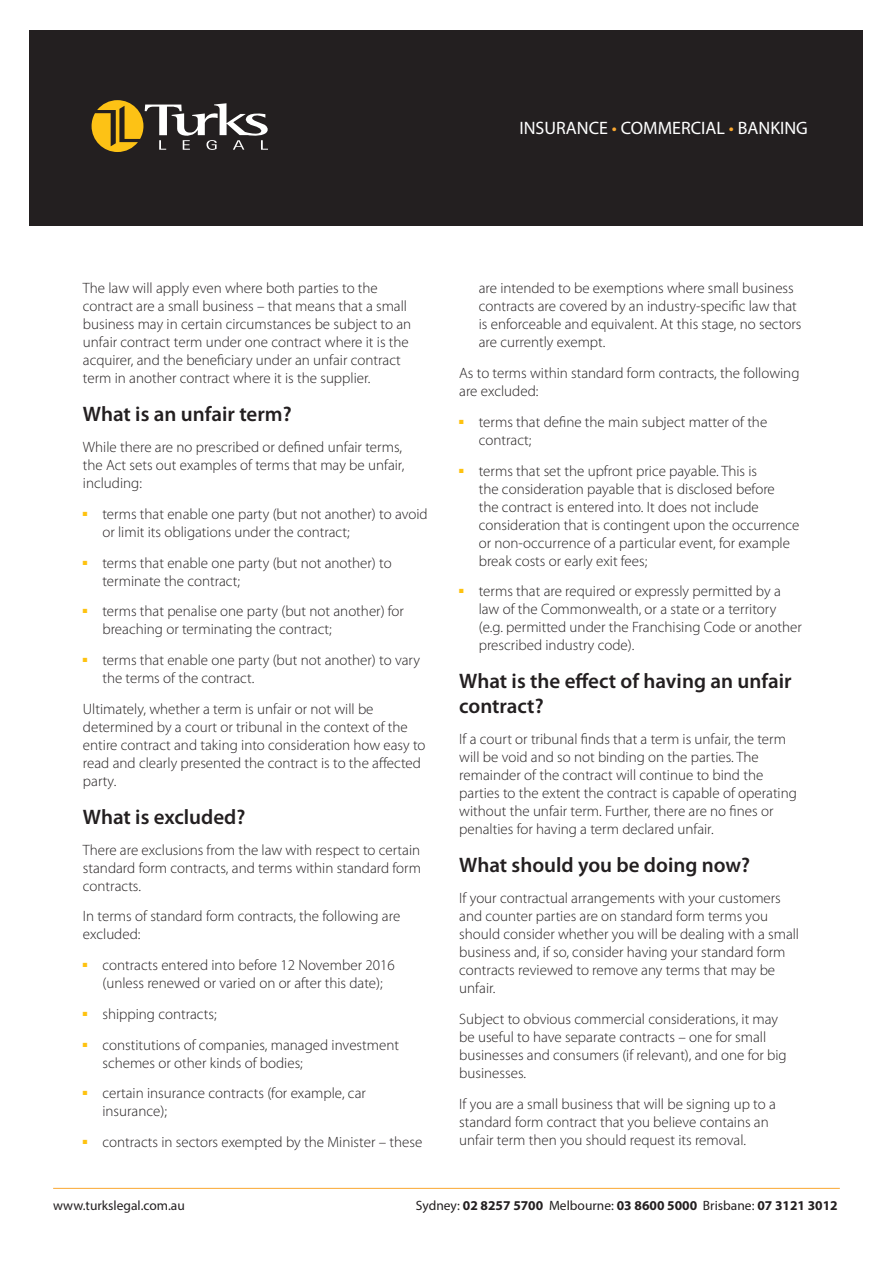
<style>
.page{position:relative;width:893px;height:1263px;background:#fff}
.page>*{position:absolute;margin:0;border:0;box-sizing:border-box;transform-origin:0 0}
.t1{font:600 21px/25.2px "Myriad Pro";color:#231f20}
.t2{font:18px "Myriad Pro";color:#fff}
.t3{font:300 15px/18px "Myriad Pro";color:#231f20}
.t4{font:700 13.5px "Myriad Pro";color:#231f20}
.t5{font:13.5px "Myriad Pro";color:#231f20}
.s1{color:#faa831}
.s2{font-weight:400}
</style>
<div class="page">
<hr style="left:53px;top:1188px;width:787px;height:1px;background:#faa831">
<div style="left:30px;top:30px;width:833px;height:195px;background:#231f20"></div>
<svg style="left:92px;top:100px;width:176px;height:52px"></svg>
<p class="t2" style="left:519px;top:116px;width:290px">INSURANCE <span class="s1">•</span> COMMERCIAL <span class="s1">•</span> BANKING</p>
<p class="t3" style="left:83px;top:279px;width:330px">The law will apply even where both parties to the contract are a small business – that means that a small business may in certain circumstances be subject to an unfair contract term under one contract where it is the acquirer, and the beneficiary under an unfair contract term in another contract where it is the supplier.</p>
<p class="t1" style="left:83px;top:401px;width:210px">What is an unfair term?</p>
<p class="t3" style="left:83px;top:438px;width:323px">While there are no prescribed or defined unfair terms, the Act sets out examples of terms that may be unfair, including:</p>
<p class="t3" style="left:102px;top:505px;width:327px;text-indent:-19px"><sup>■</sup> terms that enable one party (but not another) to avoid or limit its obligations under the contract;</p>
<p class="t3" style="left:102px;top:553px;width:291px;text-indent:-19px"><sup>■</sup> terms that enable one party (but not another) to terminate the contract;</p>
<p class="t3" style="left:102px;top:602px;width:303px;text-indent:-19px"><sup>■</sup> terms that penalise one party (but not another) for breaching or terminating the contract;</p>
<p class="t3" style="left:102px;top:651px;width:319px;text-indent:-19px"><sup>■</sup> terms that enable one party (but not another) to vary the terms of the contract.</p>
<p class="t3" style="left:83px;top:700px;width:344px">Ultimately, whether a term is unfair or not will be determined by a court or tribunal in the context of the entire contract and taking into consideration how easy to read and clearly presented the contract is to the affected party.</p>
<p class="t1" style="left:83px;top:803px;width:164px">What is excluded?</p>
<p class="t3" style="left:83px;top:840px;width:340px;text-align:justify">There are exclusions from the law with respect to certain standard form contracts, and terms within standard form contracts.</p>
<p class="t3" style="left:83px;top:907px;width:319px">In terms of standard form contracts, the following are excluded:</p>
<p class="t3" style="left:83px;top:956px;width:313px;text-align:center"><sup>■</sup> contracts entered into before 12 November 2016 (unless renewed or varied on or after this date);</p>
<p class="t3" style="left:83px;top:1005px;width:135px"><sup>■</sup> shipping contracts;</p>
<p class="t3" style="left:102px;top:1035px;width:298px;text-indent:-19px"><sup>■</sup> constitutions of companies, managed investment schemes or other kinds of bodies;</p>
<p class="t3" style="left:102px;top:1084px;width:265px;text-indent:-19px"><sup>■</sup> certain insurance contracts (for example, car insurance);</p>
<p class="t3" style="left:83px;top:1133px;width:341px"><sup>■</sup> contracts in sectors exempted by the Minister – these</p>
<p class="t3" style="left:479px;top:279px;width:324px">are intended to be exemptions where small business contracts are covered by an industry-specific law that is enforceable and equivalent. At this stage, no sectors are currently exempt.</p>
<p class="t3" style="left:459px;top:364px;width:342px">As to terms within standard form contracts, the following are excluded:</p>
<p class="t3" style="left:479px;top:413px;width:290px;text-indent:-20px"><sup>■</sup> terms that define the main subject matter of the contract;</p>
<p class="t3" style="left:479px;top:461px;width:322px;text-indent:-20px"><sup>■</sup> terms that set the upfront price payable. This is<br>the consideration payable that is disclosed before<br>the contract is entered into. It does not include consideration that is contingent upon the occurrence or non-occurrence of a particular event, for example break costs or early exit fees;</p>
<p class="t3" style="left:479px;top:582px;width:325px;text-indent:-20px"><sup>■</sup> terms that are required or expressly permitted by a law of the Commonwealth, or a state or a territory (e.g. permitted under the Franchising Code or another prescribed industry code).</p>
<p class="t1" style="left:459px;top:668px;width:334px">What is the effect of having an unfair contract?</p>
<p class="t3" style="left:459px;top:730px;width:339px">If a court or tribunal finds that a term is unfair, the term will be void and so not binding on the parties. The remainder of the contract will continue to bind the parties to the extent the contract is capable of operating without the unfair term. Further, there are no fines or penalties for having a term declared unfair.</p>
<p class="t1" style="left:459px;top:852px;width:292px">What should you be doing now?</p>
<p class="t3" style="left:459px;top:889px;width:341px">If your contractual arrangements with your customers and counter parties are on standard form terms you should consider whether you will be dealing with a small business and, if so, consider having your standard form contracts reviewed to remove any terms that may be unfair.</p>
<p class="t3" style="left:459px;top:1009px;width:329px">Subject to obvious commercial considerations, it may be useful to have separate contracts – one for small businesses and consumers (if relevant), and one for big businesses.</p>
<p class="t3" style="left:459px;top:1094px;width:318px">If you are a small business that will be signing up to a standard form contract that you believe contains an unfair term then you should request its removal.</p>
<p class="t5" style="left:53px;top:1197px;width:133px">www.turkslegal.com.au</p>
<p class="t4" style="left:416px;top:1196px;width:423px"><span class="s2">Sydney:</span> 02 8257 5700 <span class="s2">Melbourne:</span> 03 8600 5000 <span class="s2">Brisbane:</span> 07 3121 3012</p>
</div>
